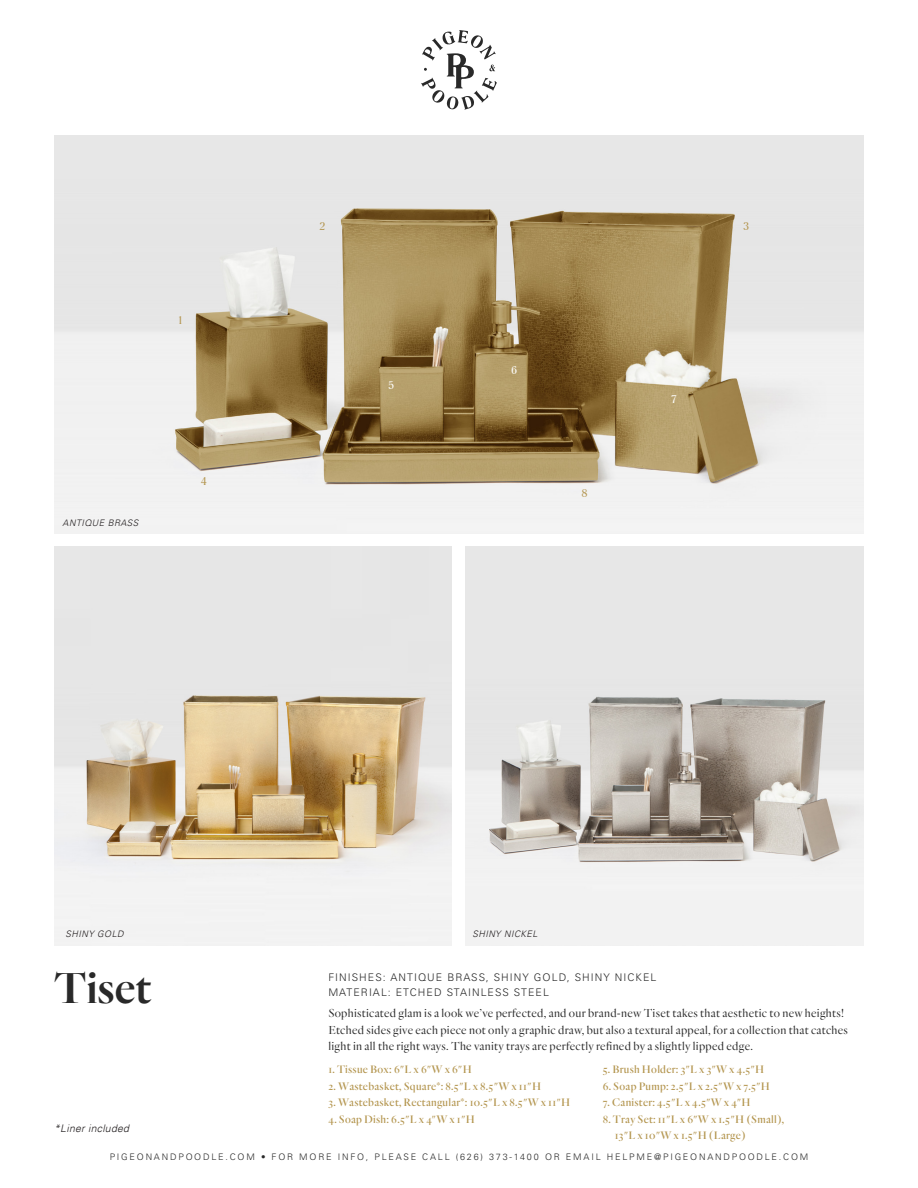
<style>
.page{position:relative;width:918px;height:1188px;background:#fff}
.page>*{position:absolute;margin:0;border:0;box-sizing:border-box;transform-origin:0 0}
.t1{font:600 45px "Quarto";color:#292929}
.Description{font:300 12px/16.5px "Quarto";letter-spacing:.025em;color:#292929}
.Product_Dimensions{font:500 11.25px "Quarto";letter-spacing:.025em;color:#b49650}
.Product_Dimensions-2{font:11.25px "Romana BT";color:#b49650}
.Product_Dimensions-3{font:11.25px "Romana BT";color:#fff}
.Product_Dimensions-4{font:300 10.5px "Univers LT Std";letter-spacing:.1em;color:#292929}
.t2{font:italic 300 10.5px "Univers LT";letter-spacing:.025em;color:#231f20}
.t3{font:300 9px "Univers LT Std";letter-spacing:.2em;color:#292929}
.t4{font:italic 300 9px "Univers LT";letter-spacing:.05em;color:#231f20}
</style>
<div class="page">
<svg style="left:421px;top:30px;width:76px;height:80px"></svg>
<img style="left:54px;top:547px;width:397px;height:398px">
<img style="left:465px;top:547px;width:399px;height:398px">
<img style="left:54px;top:135px;width:810px;height:399px">
<p class="Product_Dimensions-2" style="left:177px;top:313px;width:8px">1</p>
<p class="t4" style="left:63px;top:517px;width:77px">ANTIQUE BRASS</p>
<p class="Product_Dimensions-2" style="left:201px;top:474px;width:8px">4</p>
<p class="Product_Dimensions-2" style="left:320px;top:219px;width:8px">2</p>
<p class="Product_Dimensions-3" style="left:388px;top:378px;width:8px">5</p>
<p class="Product_Dimensions-3" style="left:511px;top:364px;width:8px">6</p>
<p class="Product_Dimensions-2" style="left:582px;top:486px;width:8px">8</p>
<p class="Product_Dimensions-3" style="left:671px;top:392px;width:8px">7</p>
<p class="Product_Dimensions-2" style="left:743px;top:219px;width:8px">3</p>
<p class="t4" style="left:66px;top:929px;width:60px">SHINY GOLD</p>
<p class="t4" style="left:472px;top:929px;width:66px">SHINY NICKEL</p>
<p class="t1" style="left:54px;top:958px;width:98px">Tiset</p>
<p class="t2" style="left:54px;top:1122px;width:76px">*Liner included</p>
<p class="Product_Dimensions-4" style="left:328px;top:971px;width:329px">FINISHES: ANTIQUE BRASS, SHINY GOLD, SHINY NICKEL</p>
<p class="Product_Dimensions-4" style="left:328px;top:986px;width:222px">MATERIAL: ETCHED STAINLESS STEEL</p>
<p class="Description" style="left:328px;top:1005px;width:521px">Sophisticated glam is a look we’ve perfected, and our brand-new Tiset takes that aesthetic to new heights!<br>Etched sides give each piece not only a graphic draw, but also a textural appeal, for a collection that catches light in all the right ways. The vanity trays are perfectly refined by a slightly lipped edge.</p>
<p class="Product_Dimensions" style="left:328px;top:1062px;width:145px">1. Tissue Box: 6"L x 6"W x 6"H</p>
<p class="Product_Dimensions" style="left:328px;top:1079px;width:214px">2. Wastebasket, Square*: 8.5"L x 8.5"W x 11"H</p>
<p class="Product_Dimensions" style="left:328px;top:1095px;width:244px">3. Wastebasket, Rectangular*: 10.5"L x 8.5"W x 11"H</p>
<p class="Product_Dimensions" style="left:328px;top:1112px;width:148px">4. Soap Dish: 6.5"L x 4"W x 1"H</p>
<p class="Product_Dimensions" style="left:603px;top:1062px;width:163px">5. Brush Holder: 3"L x 3"W x 4.5"H</p>
<p class="Product_Dimensions" style="left:603px;top:1079px;width:169px">6. Soap Pump: 2.5"L x 2.5"W x 7.5"H</p>
<p class="Product_Dimensions" style="left:603px;top:1095px;width:149px">7. Canister: 4.5"L x 4.5"W x 4"H</p>
<p class="Product_Dimensions" style="left:603px;top:1112px;width:183px">8. Tray Set: 11"L x 6"W x 1.5"H (Small),</p>
<p class="Product_Dimensions" style="left:615px;top:1128px;width:132px">13"L x 10"W x 1.5"H (Large)</p>
<p class="t3" style="left:110px;top:1151px;width:700px">PIGEONANDPOODLE.COM • FOR MORE INFO, PLEASE CALL (626) 373-1400 OR EMAIL HELPME@PIGEONANDPOODLE.COM</p>
</div>
